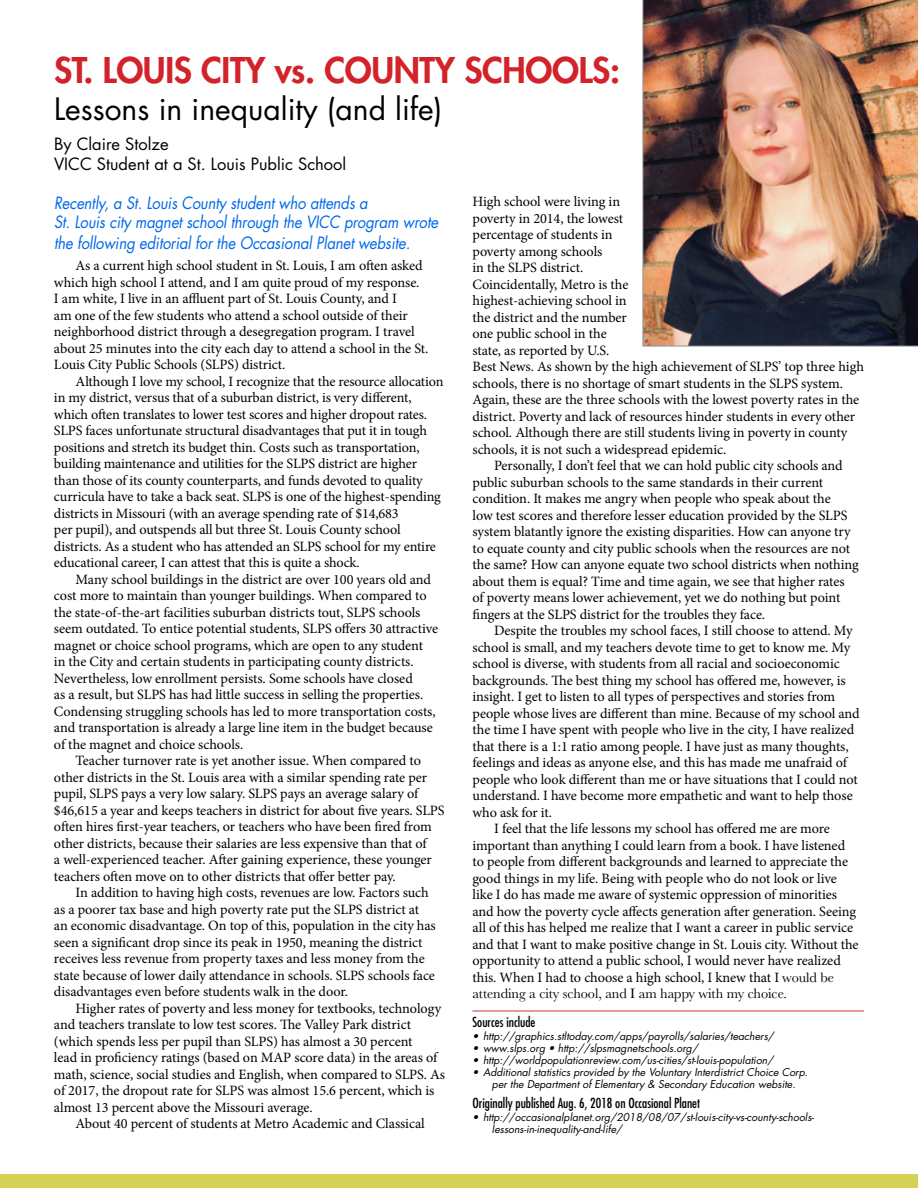
<style>
.page{position:relative;width:918px;height:1188px;background:#fff}
.page>*{position:absolute;margin:0;border:0;box-sizing:border-box;transform-origin:0 0}
.t1{font:800 34.5px "Futura";letter-spacing:-.01em;color:#d2232a}
.t2{font:30px "Futura";color:#000}
.t3{font:italic 16.5px/19.5px "Futura";letter-spacing:-.01em;color:#0069eb;scale:.9 1}
.t4{font:16.5px/19.5px "Futura";color:#000}
.t5{font:14.25px/16.5px "Minion Pro";letter-spacing:-.01em;color:#000}
.t6{font:14.25px "Baskerville";letter-spacing:-.005em;color:#000}
.t7{font:condensed 13.5px "Futura";color:#000}
.t8{font:italic 10.5px/12px "Futura";color:#000}
.s1{font-family:"Baskerville"}
</style>
<div class="page">
<img style="left:642px;top:0;width:276px;height:347px">
<hr style="left:472px;top:1011px;width:392px;height:1px;background:#cb352b">
<div style="left:0;top:1174px;width:918px;height:14px;background:#d5d155"></div>
<h1 class="t1" style="left:54px;top:47px;width:568px">ST. LOUIS CITY vs. COUNTY SCHOOLS:</h1>
<h2 class="t2" style="left:54px;top:89px;width:390px">Lessons in inequality (and life)</h2>
<p class="t4" style="left:54px;top:134px;width:294px">By Claire Stolze<br>VICC Student at a St. Louis Public School</p>
<p class="t3" style="left:54px;top:192px;width:428px">Recently, a St. Louis County student who attends a<br>St. Louis city magnet school through the VICC program wrote</p>
<p class="t3" style="left:54px;top:233px;width:397px">the following editorial for the Occasional Planet website.</p>
<p class="t5" style="left:54px;top:257px;width:376px;text-indent:22px">As a current high school student in St. Louis, I am often asked which high school I attend, and I am quite proud of my response.<br>I am white, I live in an affluent part of St. Louis County, and I<br>am one of the few students who attend a school outside of their neighborhood district through a desegregation program. I travel about 25 minutes into the city each day to attend a school in the St.<br>Louis City Public Schools (SLPS) district.</p>
<p class="t5" style="left:54px;top:373px;width:391px;text-indent:22px">Although I love my school, I recognize that the resource allocation in my district, versus that of a suburban district, is very different, which often translates to lower test scores and higher dropout rates.<br>SLPS faces unfortunate structural disadvantages that put it in tough positions and stretch its budget thin. Costs such as transportation, building maintenance and utilities for the SLPS district are higher than those of its county counterparts, and funds devoted to quality curricula have to take a back seat. SLPS is one of the highest-spending districts in Missouri (with an average spending rate of $14,683<br>per pupil), and outspends all but three St. Louis County school districts. As a student who has attended an SLPS school for my entire educational career, I can attest that this is quite a shock.</p>
<p class="t5" style="left:54px;top:571px;width:386px;text-indent:22px">Many school buildings in the district are over 100 years old and cost more to maintain than younger buildings. When compared to the state-of-the-art facilities suburban districts tout, SLPS schools seem outdated. To entice potential students, SLPS offers 30 attractive magnet or choice school programs, which are open to any student in the City and certain students in participating county districts.<br>Nevertheless, low enrollment persists. Some schools have closed<br>as a result, but SLPS has had little success in selling the properties.<br>Condensing struggling schools has led to more transportation costs, and transportation is already a large line item in the budget because of the magnet and choice schools.</p>
<p class="t5" style="left:54px;top:752px;width:392px;text-indent:22px">Teacher turnover rate is yet another issue. When compared to other districts in the St. Louis area with a similar spending rate per pupil, SLPS pays a very low salary. SLPS pays an average salary of $46,615 a year and keeps teachers in district for about five years. SLPS often hires first-year teachers, or teachers who have been fired from other districts, because their salaries are less expensive than that of<br>a well-experienced teacher. After gaining experience, these younger teachers often move on to other districts that offer better pay.</p>
<p class="t5" style="left:54px;top:884px;width:383px;text-indent:22px">In addition to having high costs, revenues are low. Factors such as a poorer tax base and high poverty rate put the SLPS district at an economic disadvantage. On top of this, population in the city has seen a significant drop since its peak in 1950, meaning the district receives less revenue from property taxes and less money from the state because of lower daily attendance in schools. SLPS schools face disadvantages even before students walk in the door.</p>
<p class="t5" style="left:54px;top:1000px;width:393px;text-indent:22px">Higher rates of poverty and less money for textbooks, technology and teachers translate to low test scores. The Valley Park district (which spends less per pupil than SLPS) has almost a 30 percent<br>lead in proficiency ratings (based on MAP score data) in the areas of math, science, social studies and English, when compared to SLPS. As of 2017, the dropout rate for SLPS was almost 15.6 percent, which is almost 13 percent above the Missouri average.</p>
<p class="t5" style="left:76px;top:1115px;width:351px">About 40 percent of students at Metro Academic and Classical</p>
<p class="t5" style="left:473px;top:193px;width:393px">High school were living in<br>poverty in 2014, the lowest<br>percentage of students in<br>poverty among schools<br>in the SLPS district.<br>Coincidentally, Metro is the<br>highest-achieving school in<br>the district and the number<br>one public school in the<br>state, as reported by U.S.<br>Best News. As shown by the high achievement of SLPS’ top three high schools, there is no shortage of smart students in the SLPS system.<br>Again, these are the three schools with the lowest poverty rates in the district. Poverty and lack of resources hinder students in every other school. Although there are still students living in poverty in county schools, it is not such a widespread epidemic.</p>
<p class="t5" style="left:473px;top:457px;width:388px;text-indent:22px">Personally, I don’t feel that we can hold public city schools and public suburban schools to the same standards in their current condition. It makes me angry when people who speak about the<br>low test scores and therefore lesser education provided by the SLPS system blatantly ignore the existing disparities. How can anyone try to equate county and city public schools when the resources are not the same? How can anyone equate two school districts when nothing about them is equal? Time and time again, we see that higher rates of poverty means lower achievement, yet we do nothing but point fingers at the SLPS district for the troubles they face.</p>
<p class="t5" style="left:494px;top:622px;width:360px">Despite the troubles my school faces, I still choose to attend. My</p>
<p class="t5" style="left:473px;top:639px;width:379px">school is small, and my teachers devote time to get to know me. My</p>
<p class="t5" style="left:473px;top:655px;width:369px">school is diverse, with students from all racial and socioeconomic</p>
<p class="t5" style="left:473px;top:672px;width:375px">backgrounds. The best thing my school has offered me, however, is</p>
<p class="t5" style="left:473px;top:688px;width:364px">insight. I get to listen to all types of perspectives and stories from</p>
<p class="t5" style="left:473px;top:705px;width:389px">people whose lives are different than mine. Because of my school and</p>
<p class="t5" style="left:473px;top:721px;width:383px">the time I have spent with people who live in the city, I have realized</p>
<p class="t5" style="left:473px;top:738px;width:378px">that there is a 1:1 ratio among people. I have just as many thoughts,</p>
<p class="t5" style="left:473px;top:754px;width:376px">feelings and ideas as anyone else, and this has made me unafraid of</p>
<p class="t5" style="left:473px;top:771px;width:387px">people who look different than me or have situations that I could not</p>
<p class="t5" style="left:473px;top:787px;width:382px">understand. I have become more empathetic and want to help those</p>
<p class="t5" style="left:473px;top:804px;width:81px">who ask for it.</p>
<p class="t5" style="left:494px;top:820px;width:337px">I feel that the life lessons my school has offered me are more</p>
<p class="t5" style="left:473px;top:837px;width:374px">important than anything I could learn from a book. I have listened</p>
<p class="t5" style="left:473px;top:853px;width:377px">to people from different backgrounds and learned to appreciate the</p>
<p class="t5" style="left:473px;top:870px;width:366px">good things in my life. Being with people who do not look or live</p>
<p class="t5" style="left:473px;top:886px;width:366px">like I do has made me aware of systemic oppression of minorities</p>
<p class="t5" style="left:473px;top:903px;width:385px">and how the poverty cycle affects generation after generation. Seeing</p>
<p class="t5" style="left:473px;top:919px;width:382px">all of this has helped me realize that I want a career in public service</p>
<p class="t5" style="left:473px;top:936px;width:388px">and that I want to make positive change in St. Louis city. Without the</p>
<p class="t5" style="left:473px;top:952px;width:370px">opportunity to attend a public school, I would never have realized</p>
<p class="t5" style="left:473px;top:969px;width:363px">this. When I had to choose a high school, I knew that I <span class="s1">would be</span></p>
<p class="t6" style="left:473px;top:984px;width:316px">attending a city school, and I am happy with my choice.</p>
<p class="t7" style="left:472px;top:1013px;width:64px">Sources include</p>
<p class="t8" style="left:472px;top:1030px;width:303px">• http://graphics.stltoday.com/apps/payrolls/salaries/teachers/</p>
<p class="t8" style="left:472px;top:1042px;width:227px">• www.slps.org • http://slpsmagnetschools.org/</p>
<p class="t8" style="left:472px;top:1054px;width:302px">• http://worldpopulationreview.com/us-cities/st-louis-population/</p>
<p class="t8" style="left:492px;top:1066px;width:318px;text-indent:-19px">• Additional statistics provided by the Voluntary Interdistrict Choice Corp. per the Department of Elementary &amp; Secondary Education website.</p>
<p class="t7" style="left:472px;top:1094px;width:229px">Originally published Aug. 6, 2018 on Occasional Planet</p>
<p class="t8" style="left:492px;top:1111px;width:324px;text-indent:-19px">• http://occasionalplanet.org/2018/08/07/st-louis-city-vs-county-schools&shy;lessons-in-inequality-and-life/</p>
</div>
